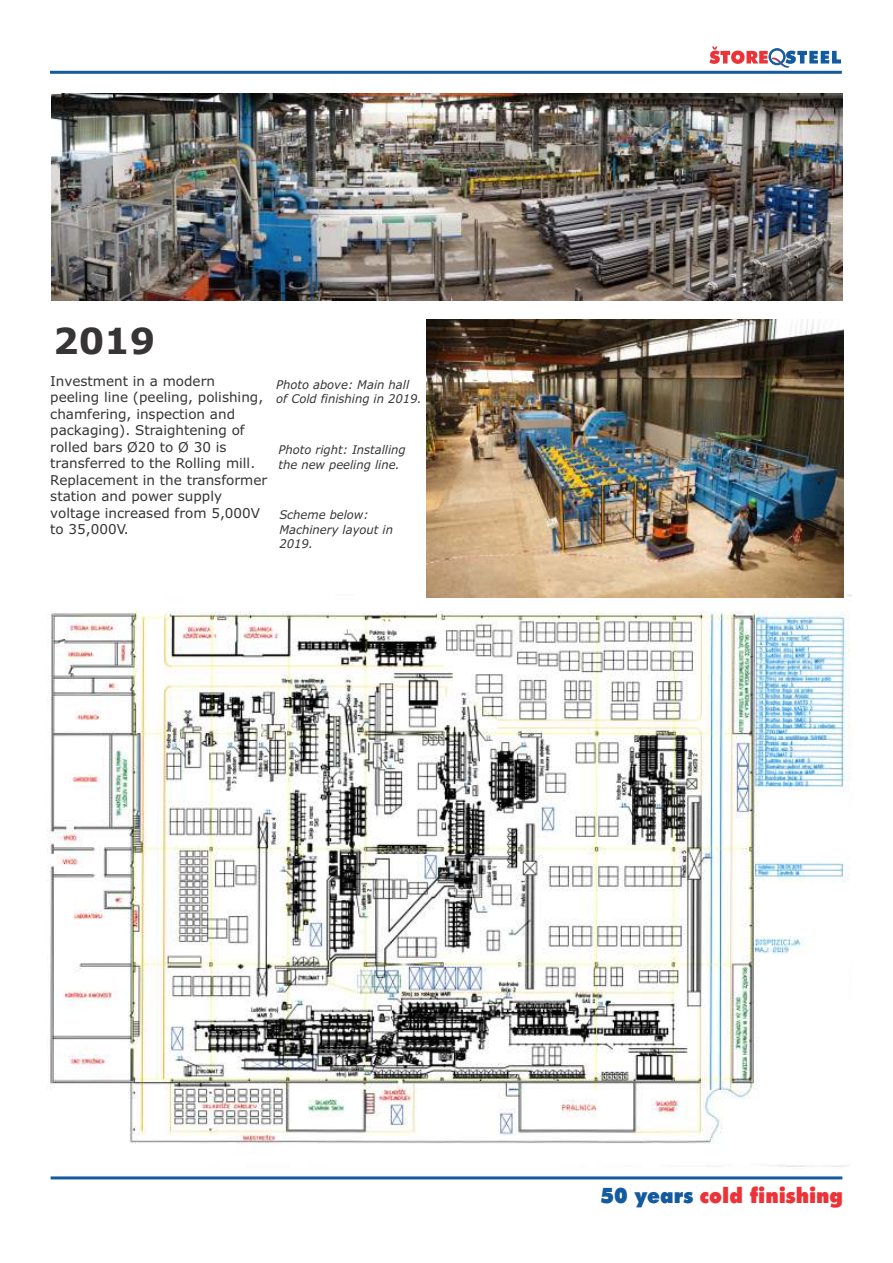
<style>
.page{position:relative;width:893px;height:1263px;background:#fff}
.page>*{position:absolute;margin:0;border:0;box-sizing:border-box;transform-origin:0 0}
.t1{font:700 36px "Verdana";color:#373435}
.t2{font:900 21.3px "Futura BT";color:#ec3337;scale:.94 1}
.t3{font:13.5px/16.5px "Verdana";color:#373435}
.t4{font:italic 12px/14.5px "Verdana";color:#373435;scale:.96 1}
.s1{color:#135b9e}
</style>
<div class="page">
<hr style="left:51px;top:1176px;width:791px;height:3px;background:#135b9e">
<img style="left:51px;top:94px;width:791px;height:207px">
<img style="left:47px;top:594px;width:805px;height:573px">
<img style="left:427px;top:319px;width:416px;height:278px">
<svg style="left:709px;top:46px;width:132px;height:22px"></svg>
<hr style="left:50px;top:71px;width:792px;height:3px;background:#135b9e">
<h1 class="t1" style="left:53px;top:326px;width:104px">2019</h1>
<p class="t3" style="left:50px;top:374px;width:218px">Investment in a modern peeling line (peeling, polishing, chamfering, inspection and packaging). Straightening of rolled bars Ø20 to Ø 30 is transferred to the Rolling mill.<br>Replacement in the transformer station and power supply voltage increased from 5,000V to 35,000V.</p>
<p class="t4" style="left:276px;top:378px;width:153px">Photo above: Main hall of Cold finishing in 2019.</p>
<p class="t4" style="left:279px;top:443px;width:134px">Photo right: Installing the new peeling line.</p>
<p class="t4" style="left:279px;top:509px;width:120px">Scheme below:<br>Machinery layout in<br>2019.</p>
<h2 class="t2" style="left:600px;top:1187px;width:260px"><span class="s1">50 years</span> cold finishing</h2>
</div>
